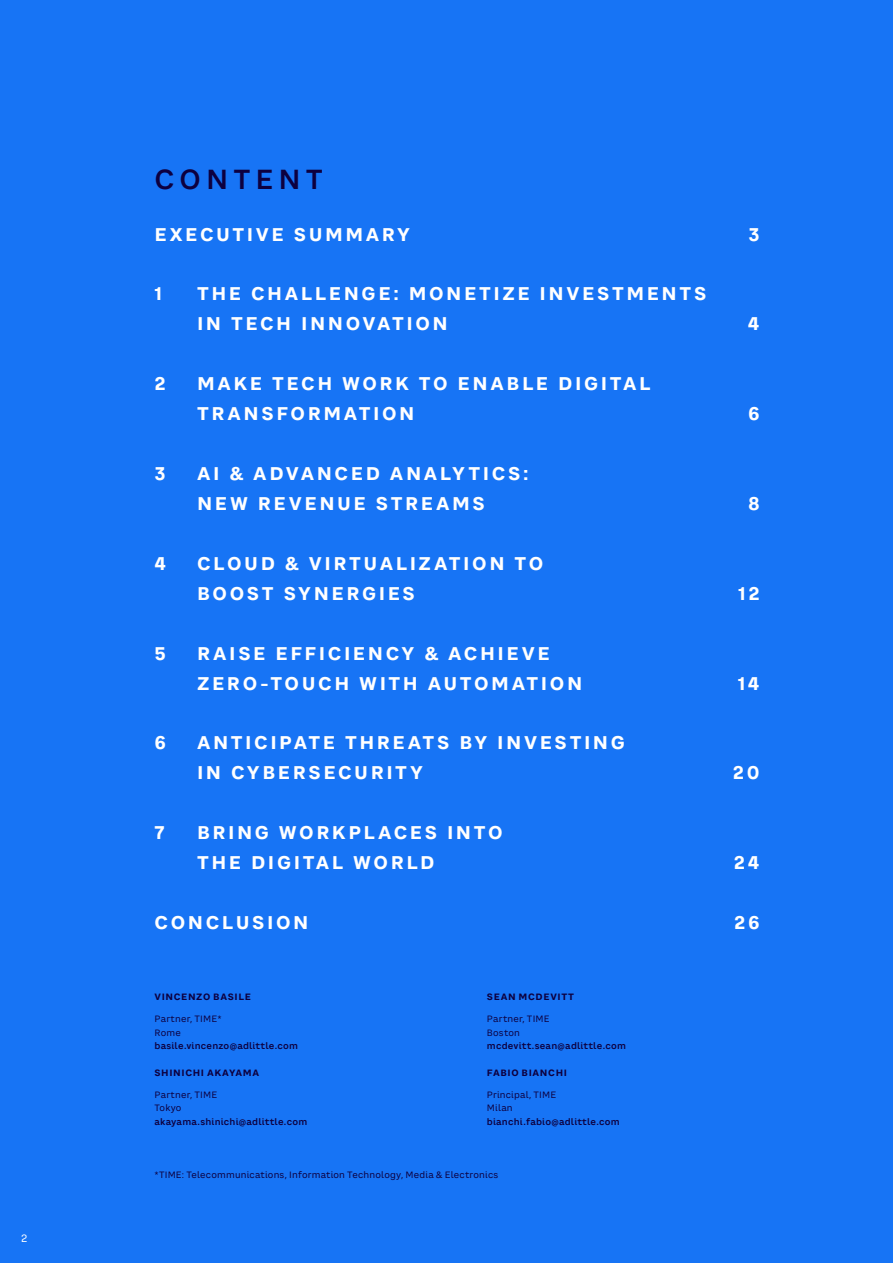
<style>
.page{position:relative;width:893px;height:1263px;background:#1774f5}
.page>*{position:absolute;margin:0;border:0;box-sizing:border-box;transform-origin:0 0}
.C1_MAIN_HEADING_DARK{font:600 27px "CA Saygon Text";letter-spacing:.19em;color:#0d003f}
.C2_SUB-HEADING_12_20{font:700 18px/30px "CA Saygon Text";letter-spacing:.145em;color:#fff}
.t1{font:10.5px "CA Saygon Text";color:#fff}
.C5_AUTHOR_EMAIL_6_9{font:600 9px "CA Saygon Text";letter-spacing:.02em;color:#0d003f}
.C4_AUTHOR_DETAILS_6{font:9px "CA Saygon Text";letter-spacing:.025em;color:#0d003f}
.C3_AUTHOR_NAME_6_9{font:9px "CA Saygon Text";letter-spacing:.02em;color:#0d003f}
.C3_AUTHOR_NAME_6_9-2{font:700 9px "CA Saygon Text";letter-spacing:.07em;color:#0d003f}
</style>
<div class="page">
<p class="t1" style="left:21px;top:1230px;width:8px">2</p>
<p class="C1_MAIN_HEADING_DARK" style="left:154px;top:160px;width:170px">CONTENT</p>
<p class="C2_SUB-HEADING_12_20" style="left:154px;top:219px;width:257px">EXECUTIVE SUMMARY</p>
<p class="C2_SUB-HEADING_12_20" style="left:748px;top:219px;width:13px">3</p>
<p class="C2_SUB-HEADING_12_20" style="left:154px;top:279px;width:9px">1</p>
<p class="C2_SUB-HEADING_12_20" style="left:197px;top:279px;width:511px">THE CHALLENGE: MONETIZE INVESTMENTS<br>IN TECH INNOVATION</p>
<p class="C2_SUB-HEADING_12_20" style="left:154px;top:369px;width:13px">2</p>
<p class="C2_SUB-HEADING_12_20" style="left:197px;top:369px;width:455px">MAKE TECH WORK TO ENABLE DIGITAL<br>TRANSFORMATION</p>
<p class="C2_SUB-HEADING_12_20" style="left:154px;top:458px;width:13px">3</p>
<p class="C2_SUB-HEADING_12_20" style="left:197px;top:458px;width:333px">AI &amp; ADVANCED ANALYTICS:<br>NEW REVENUE STREAMS</p>
<p class="C2_SUB-HEADING_12_20" style="left:154px;top:548px;width:13px">4</p>
<p class="C2_SUB-HEADING_12_20" style="left:197px;top:548px;width:348px">CLOUD &amp; VIRTUALIZATION TO<br>BOOST SYNERGIES</p>
<p class="C2_SUB-HEADING_12_20" style="left:154px;top:638px;width:13px">5</p>
<p class="C2_SUB-HEADING_12_20" style="left:197px;top:638px;width:387px">RAISE EFFICIENCY &amp; ACHIEVE<br>ZERO-TOUCH WITH AUTOMATION</p>
<p class="C2_SUB-HEADING_12_20" style="left:154px;top:728px;width:13px">6</p>
<p class="C2_SUB-HEADING_12_20" style="left:197px;top:728px;width:429px">ANTICIPATE THREATS BY INVESTING<br>IN CYBERSECURITY</p>
<p class="C2_SUB-HEADING_12_20" style="left:154px;top:817px;width:12px">7</p>
<p class="C2_SUB-HEADING_12_20" style="left:197px;top:817px;width:307px">BRING WORKPLACES INTO<br>THE DIGITAL WORLD</p>
<p class="C2_SUB-HEADING_12_20" style="left:748px;top:309px;width:13px">4</p>
<p class="C2_SUB-HEADING_12_20" style="left:748px;top:399px;width:13px">6</p>
<p class="C2_SUB-HEADING_12_20" style="left:748px;top:488px;width:13px">8</p>
<p class="C2_SUB-HEADING_12_20" style="left:738px;top:578px;width:23px">12</p>
<p class="C2_SUB-HEADING_12_20" style="left:738px;top:668px;width:24px">14</p>
<p class="C2_SUB-HEADING_12_20" style="left:733px;top:758px;width:28px">20</p>
<p class="C2_SUB-HEADING_12_20" style="left:734px;top:847px;width:27px">24</p>
<p class="C2_SUB-HEADING_12_20" style="left:154px;top:907px;width:156px">CONCLUSION</p>
<p class="C2_SUB-HEADING_12_20" style="left:734px;top:907px;width:27px">26</p>
<p class="C3_AUTHOR_NAME_6_9-2" style="left:154px;top:990px;width:98px">VINCENZO BASILE</p>
<p class="C4_AUTHOR_DETAILS_6" style="left:154px;top:1013px;width:69px">Partner, TIME*</p>
<p class="C4_AUTHOR_DETAILS_6" style="left:154px;top:1026px;width:28px">Rome</p>
<p class="C5_AUTHOR_EMAIL_6_9" style="left:154px;top:1039px;width:145px">basile.vincenzo@adlittle.com</p>
<p class="C3_AUTHOR_NAME_6_9-2" style="left:154px;top:1065px;width:106px">SHINICHI AKAYAMA</p>
<p class="C4_AUTHOR_DETAILS_6" style="left:154px;top:1088px;width:64px">Partner, TIME</p>
<p class="C4_AUTHOR_DETAILS_6" style="left:154px;top:1101px;width:29px">Tokyo</p>
<p class="C5_AUTHOR_EMAIL_6_9" style="left:154px;top:1115px;width:154px">akayama.shinichi@adlittle.com</p>
<p class="C3_AUTHOR_NAME_6_9-2" style="left:487px;top:990px;width:89px">SEAN MCDEVITT</p>
<p class="C4_AUTHOR_DETAILS_6" style="left:487px;top:1013px;width:64px">Partner, TIME</p>
<p class="C4_AUTHOR_DETAILS_6" style="left:487px;top:1026px;width:35px">Boston</p>
<p class="C5_AUTHOR_EMAIL_6_9" style="left:487px;top:1039px;width:141px">mcdevitt.sean@adlittle.com</p>
<p class="C3_AUTHOR_NAME_6_9-2" style="left:487px;top:1065px;width:82px">FABIO BIANCHI</p>
<p class="C4_AUTHOR_DETAILS_6" style="left:487px;top:1088px;width:71px">Principal, TIME</p>
<p class="C4_AUTHOR_DETAILS_6" style="left:487px;top:1101px;width:27px">Milan</p>
<p class="C5_AUTHOR_EMAIL_6_9" style="left:487px;top:1115px;width:134px">bianchi.fabio@adlittle.com</p>
<p class="C3_AUTHOR_NAME_6_9" style="left:154px;top:1168px;width:345px">*TIME: Telecommunications, Information Technology, Media &amp; Electronics</p>
</div>
